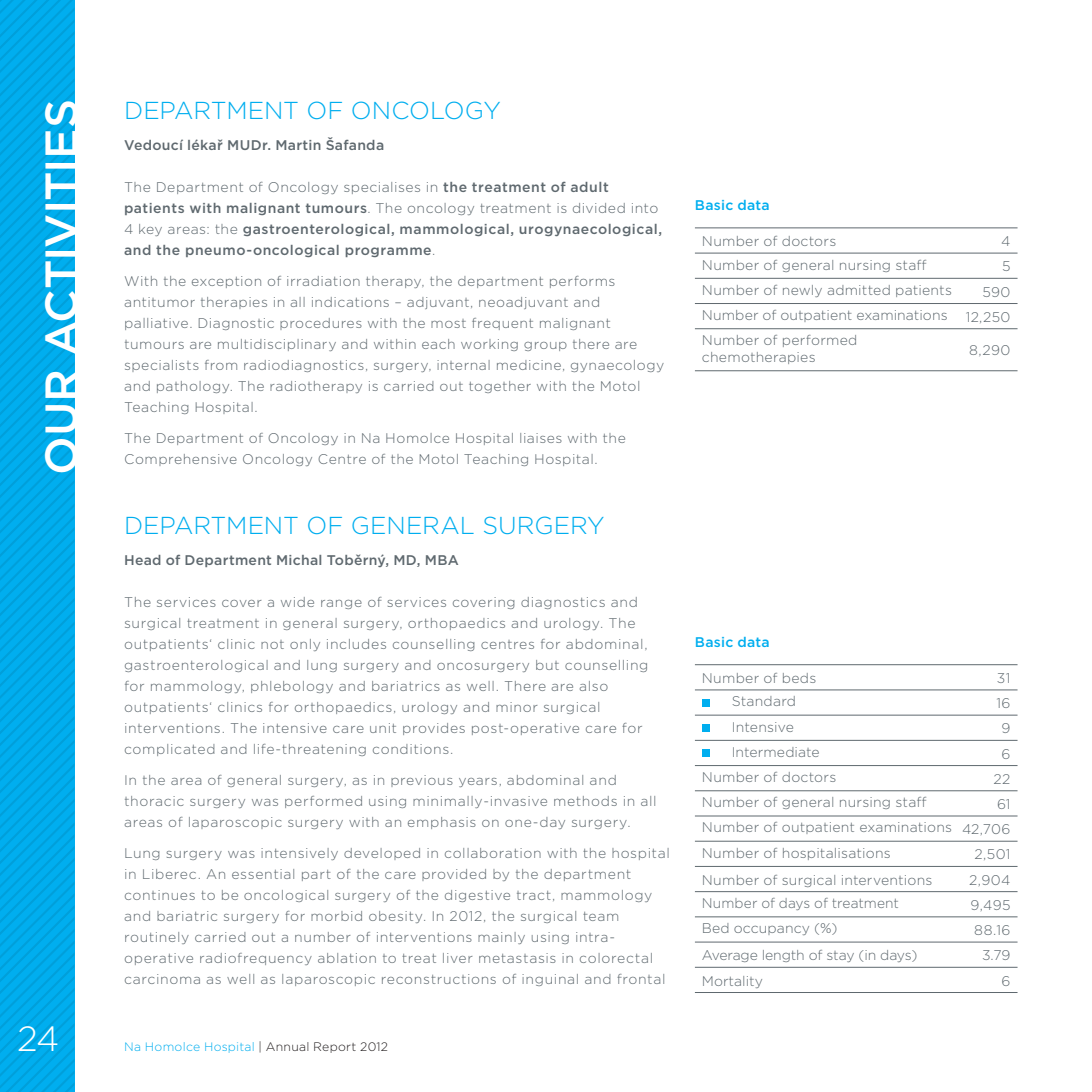
<style>
.page{position:relative;width:1092px;height:1092px;background:#fff}
.page>*{position:absolute;margin:0;border:0;box-sizing:border-box;transform-origin:0 0}
.t1{font:500 45.5px "Gotham";letter-spacing:-.02em;color:#fff}
.t2{font:300 35px "Gotham";color:#fff}
.t3{font:300 24.5px "Gotham";letter-spacing:-.005em;color:#00aeef}
.t4{font:300 14px/21px "Gotham";letter-spacing:.035em;color:#5f696f}
.t5{font:500 14px/21px "Gotham";letter-spacing:.035em;color:#5f696f}
.t6{font:300 14px/23.4px "Gotham";letter-spacing:.015em;color:#5f696f;text-align:right}
.t7{font:300 14px "Gotham";letter-spacing:.005em;color:#5f696f}
.t8{font:300 14px "Gotham";color:#5f696f}
.t9{font:300 14px "Gotham";letter-spacing:-.01em;color:#5f696f}
.t10{font:500 14px "Gotham";letter-spacing:.02em;color:#00aeef}
.t11{font:300 14px "Gotham";letter-spacing:.01em;color:#5f696f}
.t12{font:300 12.25px "Gotham";letter-spacing:.02em;color:#00aeef}
.s1{font-weight:300}
.s2{color:#231f20}
</style>
<div class="page">
<svg style="left:0;top:0;width:74px;height:1091px;background:#00aae9"></svg>
<hr style="left:694px;top:253px;width:323px;height:1px;background:#5f696f">
<hr style="left:694px;top:278px;width:323px;height:1px;background:#5f696f">
<hr style="left:694px;top:303px;width:323px;height:1px;background:#5f696f">
<hr style="left:694px;top:328px;width:323px;height:1px;background:#5f696f">
<hr style="left:694px;top:370px;width:323px;height:1px;background:#5f696f">
<hr style="left:694px;top:227px;width:323px;height:1px;background:#5f696f">
<hr style="left:694px;top:689px;width:323px;height:1px;background:#5f696f">
<hr style="left:694px;top:714px;width:323px;height:1px;background:#5f696f">
<hr style="left:694px;top:740px;width:323px;height:1px;background:#5f696f">
<hr style="left:694px;top:765px;width:323px;height:1px;background:#5f696f">
<hr style="left:694px;top:790px;width:323px;height:1px;background:#5f696f">
<hr style="left:694px;top:815px;width:323px;height:1px;background:#5f696f">
<hr style="left:694px;top:840px;width:323px;height:1px;background:#5f696f">
<hr style="left:694px;top:866px;width:323px;height:1px;background:#5f696f">
<hr style="left:694px;top:891px;width:323px;height:1px;background:#5f696f">
<hr style="left:694px;top:916px;width:323px;height:1px;background:#5f696f">
<hr style="left:694px;top:941px;width:323px;height:1px;background:#5f696f">
<hr style="left:694px;top:966px;width:323px;height:1px;background:#5f696f">
<hr style="left:694px;top:992px;width:323px;height:1px;background:#5f696f">
<hr style="left:694px;top:664px;width:323px;height:1px;background:#5f696f">
<div style="left:701px;top:699px;width:8px;height:7px;background:#00aeef"></div>
<div style="left:701px;top:724px;width:8px;height:7px;background:#00aeef"></div>
<div style="left:701px;top:749px;width:8px;height:7px;background:#00aeef"></div>
<h1 class="t1" style="left:44px;top:474px;width:377px;rotate:-90deg">OUR ACTIVITIES</h1>
<h2 class="t2" style="left:17px;top:1025px;width:44px">24</h2>
<h3 class="t3" style="left:124px;top:101px;width:378px">DEPARTMENT OF ONCOLOGY</h3>
<p class="t5" style="left:124px;top:135px;width:261px">Vedoucí lékař MUDr. Martin Šafanda</p>
<p class="t5" style="left:124px;top:177px;width:539px"><span class="s1">The Department of Oncology specialises in</span> the treatment of adult patients with malignant tumours<span class="s1">. The oncology treatment is divided into 4 key areas: the</span> gastroenterological, mammological, urogynaecological, and the pneumo-oncological programme<span class="s1">.</span></p>
<p class="t4" style="left:124px;top:271px;width:541px">With the exception of irradiation therapy, the department performs antitumor therapies in all indications – adjuvant, neoadjuvant and palliative. Diagnostic procedures with the most frequent malignant tumours are multidisciplinary and within each working group there are specialists from radiodiagnostics, surgery, internal medicine, gynaecology and pathology. The radiotherapy is carried out together with the Motol Teaching Hospital.</p>
<p class="t4" style="left:124px;top:428px;width:503px">The Department of Oncology in Na Homolce Hospital liaises with the<br>Comprehensive Oncology Centre of the Motol Teaching Hospital.</p>
<h3 class="t3" style="left:124px;top:516px;width:482px">DEPARTMENT OF GENERAL SURGERY</h3>
<p class="t5" style="left:124px;top:550px;width:336px">Head of Department Michal Toběrný, MD, MBA</p>
<p class="t4" style="left:124px;top:592px;width:526px">The services cover a wide range of services covering diagnostics and surgical treatment in general surgery, orthopaedics and urology. The outpatients‘ clinic not only includes counselling centres for abdominal, gastroenterological and lung surgery and oncosurgery but counselling for mammology, phlebology and bariatrics as well. There are also outpatients‘ clinics for orthopaedics, urology and minor surgical interventions. The intensive care unit provides post-operative care for complicated and life-threatening conditions.</p>
<p class="t4" style="left:124px;top:770px;width:534px">In the area of general surgery, as in previous years, abdominal and thoracic surgery was performed using minimally-invasive methods in all areas of laparoscopic surgery with an emphasis on one-day surgery.</p>
<p class="t4" style="left:124px;top:843px;width:547px">Lung surgery was intensively developed in collaboration with the hospital in Liberec. An essential part of the care provided by the department continues to be oncological surgery of the digestive tract, mammology and bariatric surgery for morbid obesity. In 2012, the surgical team routinely carried out a number of interventions mainly using intra&shy;operative radiofrequency ablation to treat liver metastasis in colorectal carcinoma as well as laparoscopic reconstructions of inguinal and frontal</p>
<p class="t12" style="left:124px;top:1042px;width:265px">Na Homolce Hospital <span class="s2">| Annual Report 2012</span></p>
<p class="t10" style="left:694px;top:200px;width:76px">Basic data</p>
<p class="t4" style="left:701px;top:231px;width:136px">Number of doctors</p>
<p class="t4" style="left:1001px;top:231px;width:11px">4</p>
<p class="t6" style="left:701px;top:254px;width:226px">Number of general nursing staff</p>
<p class="t4" style="left:1001px;top:257px;width:10px">5</p>
<p class="t6" style="left:701px;top:279px;width:252px">Number of newly admitted patients</p>
<p class="t4" style="left:982px;top:282px;width:30px">590</p>
<p class="t7" style="left:701px;top:310px;width:247px">Number of outpatient examinations</p>
<p class="t4" style="left:965px;top:307px;width:46px">12,250</p>
<p class="t4" style="left:701px;top:333px;width:157px;line-height:16.8px">Number of performed chemotherapies</p>
<p class="t4" style="left:969px;top:341px;width:43px">8,290</p>
<p class="t10" style="left:694px;top:636px;width:76px">Basic data</p>
<p class="t4" style="left:701px;top:668px;width:116px">Number of beds</p>
<p class="t4" style="left:996px;top:668px;width:15px">31</p>
<p class="t6" style="left:731px;top:690px;width:66px">Standard</p>
<p class="t4" style="left:996px;top:693px;width:16px">16</p>
<p class="t7" style="left:731px;top:721px;width:64px">Intensive</p>
<p class="t4" style="left:1001px;top:718px;width:10px">9</p>
<p class="t7" style="left:731px;top:746px;width:89px">Intermediate</p>
<p class="t4" style="left:1001px;top:744px;width:10px">6</p>
<p class="t4" style="left:701px;top:767px;width:136px">Number of doctors</p>
<p class="t4" style="left:993px;top:769px;width:19px">22</p>
<p class="t6" style="left:701px;top:791px;width:226px">Number of general nursing staff</p>
<p class="t6" style="left:701px;top:793px;width:310px">61<br>Number of outpatient examinations 42,706</p>
<p class="t6" style="left:701px;top:841px;width:190px">Number of hospitalisations</p>
<p class="t4" style="left:974px;top:844px;width:37px">2,501</p>
<p class="t6" style="left:701px;top:868px;width:232px">Number of surgical interventions</p>
<p class="t4" style="left:969px;top:870px;width:43px">2,904</p>
<p class="t8" style="left:701px;top:897px;width:199px">Number of days of treatment</p>
<p class="t4" style="left:970px;top:895px;width:41px">9,495</p>
<p class="t11" style="left:701px;top:923px;width:137px">Bed occupancy (%)</p>
<p class="t4" style="left:974px;top:920px;width:38px">88.16</p>
<p class="t9" style="left:701px;top:950px;width:217px">Average length of stay (in days)</p>
<p class="t4" style="left:981px;top:945px;width:30px">3.79</p>
<p class="t8" style="left:701px;top:975px;width:63px">Mortality</p>
<p class="t4" style="left:1001px;top:970px;width:10px">6</p>
</div>
